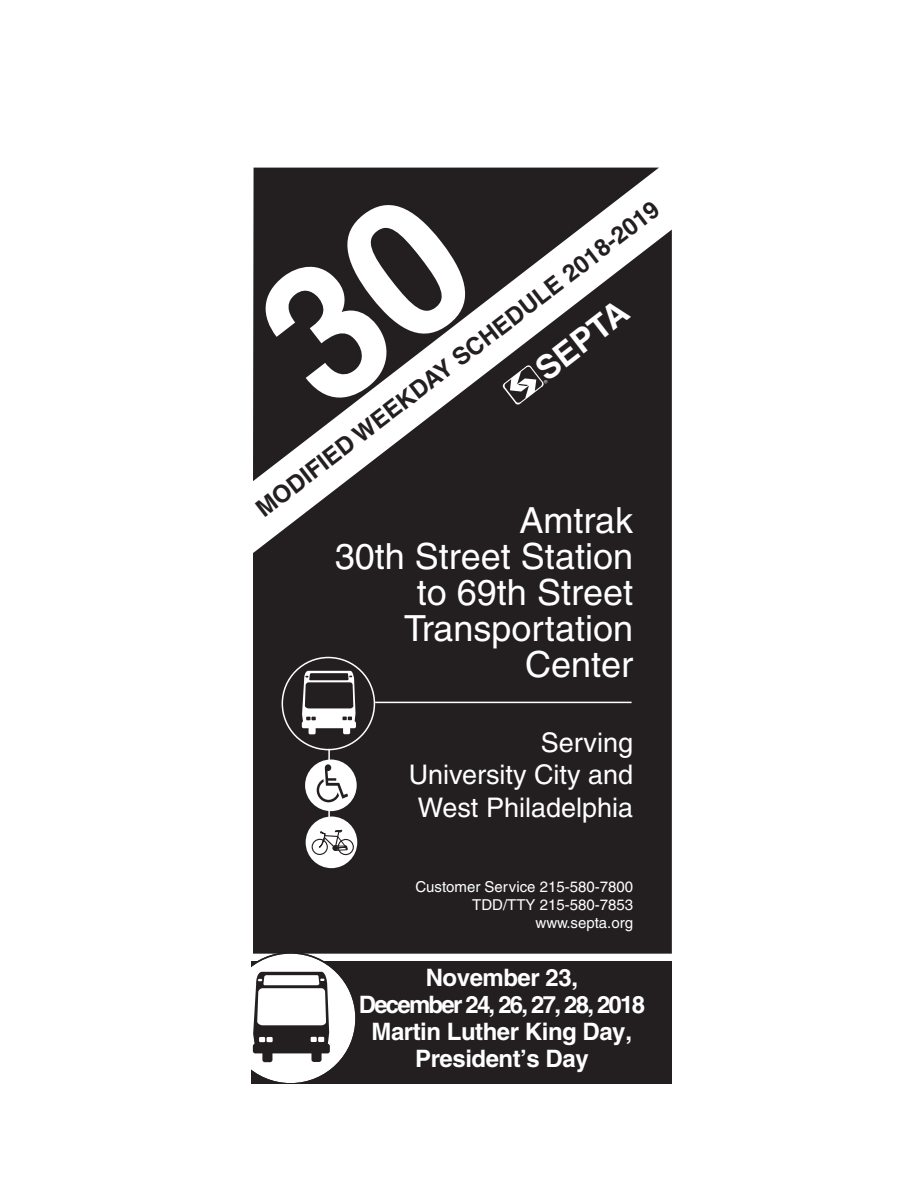
<style>
.page{position:relative;width:918px;height:1188px;background:#fff}
.page>*{position:absolute;margin:0;border:0;box-sizing:border-box;transform-origin:0 0}
.t1{font:36px/36px "Helvetica";color:#fff;text-align:right}
.t2{font:700 33px "Helvetica";color:#fff}
.t3{font:27px/32.2px "Helvetica";color:#fff;text-align:right}
.t4{font:700 24px/27px "Helvetica";letter-spacing:-.02em;color:#fff;text-align:center}
.t5{font:700 24px "Helvetica";color:#231f20}
.t6{font:15px/18px "Helvetica";color:#fff;text-align:right}
</style>
<div class="page">
<svg style="left:253px;top:168px;width:406px;height:62px;fill:#231f20"></svg>
<svg style="left:253px;top:230px;width:419px;height:724px;background:#353132"></svg>
<hr style="left:375px;top:702px;width:257px;height:1px;background:#fff">
<div style="left:282px;top:658px;width:92px;height:92px;background:#231f20;border-radius:50%"></div>
<div style="left:282px;top:657px;width:93px;height:93px;border:2px solid #fff;border-radius:50%"></div>
<div style="left:309px;top:725px;width:7px;height:9px;background:#fff;border-radius:2px"></div>
<div style="left:343px;top:725px;width:7px;height:9px;background:#fff;border-radius:2px"></div>
<div style="left:302px;top:721px;width:54px;height:7px;background:#fff;border-radius:2px"></div>
<svg style="left:302px;top:671px;width:54px;height:52px"></svg>
<hr style="left:328px;top:749px;width:2px;height:111px;background:#fff">
<div style="left:306px;top:817px;width:51px;height:51px;background:#fff;border-radius:50%"></div>
<svg style="left:307px;top:829px;width:47px;height:27px"></svg>
<div style="left:305px;top:760px;width:52px;height:51px;background:#fff;border-radius:50%"></div>
<svg style="left:317px;top:764px;width:31px;height:38px"></svg>
<div style="left:252px;top:961px;width:419px;height:123px;background:#231f20"></div>
<svg style="left:252px;top:953px;width:105px;height:130px"></svg>
<svg style="left:253px;top:187px;width:231px;height:226px;background:#403c3d"></svg>
<svg style="left:502px;top:365px;width:46px;height:40px"></svg>
<p class="t5" style="left:251px;top:502px;width:503px;rotate:-38deg">MODIFIED WEEKDAY SCHEDULE 2018-2019</p>
<h2 class="t2" style="left:528px;top:357px;width:109px;rotate:-38deg">SEPTA</h2>
<h1 class="t1" style="left:335px;top:502px;width:300px">Amtrak<br>30th Street Station to 69th Street<br>Transportation<br>Center</h1>
<p class="t3" style="left:409px;top:727px;width:226px">Serving<br>University City and<br>West Philadelphia</p>
<p class="t6" style="left:415px;top:878px;width:219px">Customer Service 215-580-7800<br>TDD/TTY 215-580-7853 www.septa.org</p>
<p class="t4" style="left:359px;top:964px;width:288px">November 23,<br>December 24, 26, 27, 28, 2018<br>Martin Luther King Day,<br>President’s Day</p>
</div>
